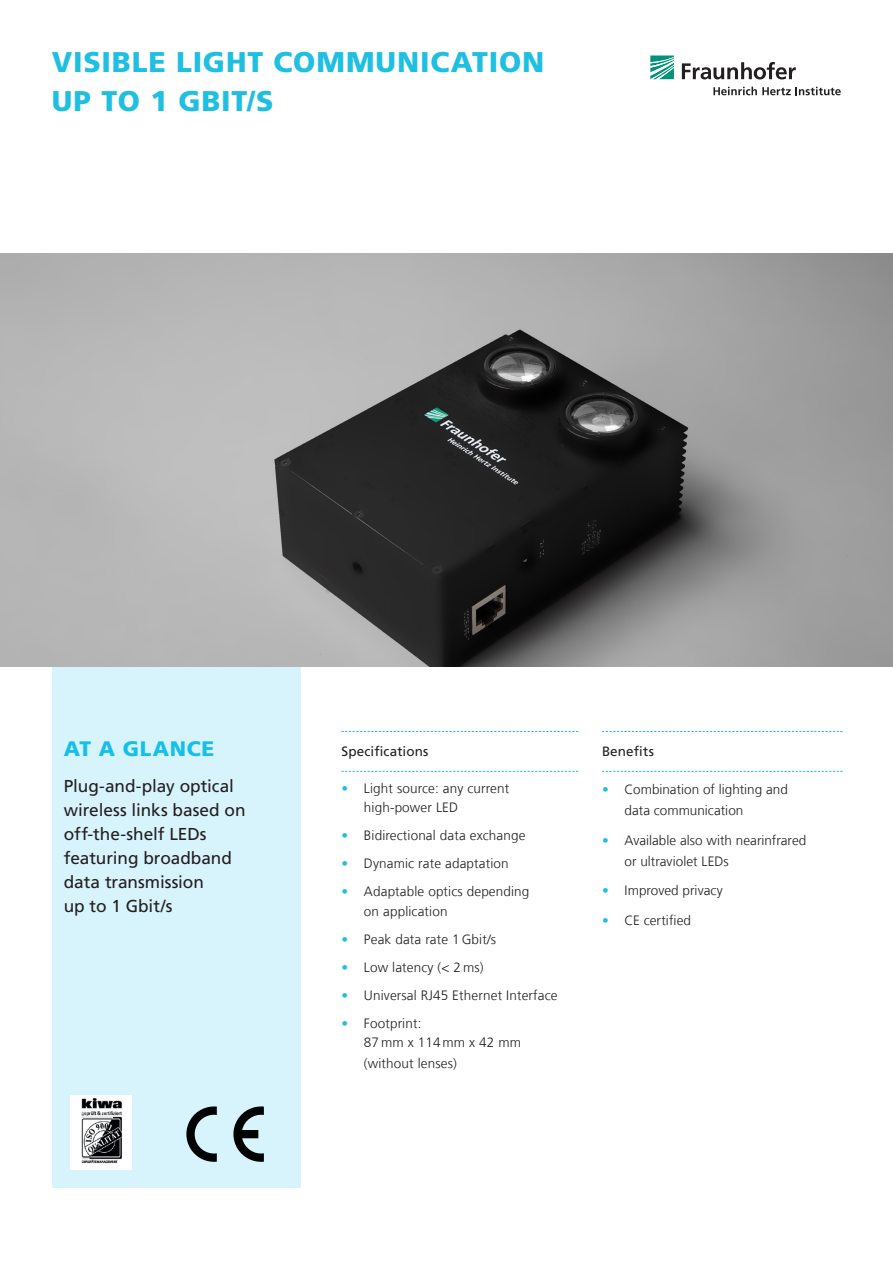
<style>
.page{position:relative;width:893px;height:1263px;background:#fff}
.page>*{position:absolute;margin:0;border:0;box-sizing:border-box;transform-origin:0 0}
._1_Standardüberschri{font:900 28.5px/39px "Frutiger LT Com";letter-spacing:.03em;color:#1ebfe1}
._1_Standardüberschri-2{font:900 21px "Frutiger LT Com";letter-spacing:.03em;color:#15bfe9}
._3_Fließtext{font:17.25px/24px "Frutiger LT Com";letter-spacing:-.005em;color:#231f20}
.t1{font:300 13.5px/21px "Frutiger LT Com";letter-spacing:.01em;color:#231f20}
._4_Zwischenüberschri{font:13.5px "Frutiger LT Com";letter-spacing:.01em;color:#231f20}
.t2{font:300 13.5px "Frutiger LT Com";color:#1ebfe1}
</style>
<div class="page">
<div style="left:52px;top:265px;width:249px;height:923px;background:#d7f3fb"></div>
<img style="left:0;top:254px;width:893px;height:412px">
<svg style="left:602px;top:731px;width:240px;height:1px"></svg>
<svg style="left:602px;top:771px;width:240px;height:1px"></svg>
<svg style="left:341px;top:731px;width:237px;height:1px"></svg>
<svg style="left:341px;top:771px;width:237px;height:1px"></svg>
<svg style="left:650px;top:56px;width:24px;height:23px"></svg>
<svg style="left:682px;top:62px;width:114px;height:17px"></svg>
<svg style="left:713px;top:87px;width:128px;height:8px"></svg>
<img style="left:71px;top:1096px;width:61px;height:73px">
<svg style="left:186px;top:1106px;width:31px;height:56px"></svg>
<svg style="left:233px;top:1106px;width:31px;height:56px"></svg>
<p class="_1_Standardüberschri" style="left:52px;top:43px;width:494px">VISIBLE LIGHT COMMUNICATION<br>UP TO 1 GBIT S/</p>
<p class="_1_Standardüberschri-2" style="left:64px;top:736px;width:152px">AT A GLANCE</p>
<p class="_3_Fließtext" style="left:64px;top:774px;width:183px">Plug-and-play optical wireless links based on off-the-shelf LEDs featuring broadband data transmission<br>up to 1 Gbit s/</p>
<p class="_4_Zwischenüberschri" style="left:341px;top:743px;width:89px">Specifications</p>
<p class="t1" style="left:364px;top:777px;width:147px">Light source: any current</p>
<p class="t2" style="left:341px;top:780px;width:8px">•</p>
<p class="t2" style="left:341px;top:827px;width:8px">•</p>
<p class="t1" style="left:364px;top:797px;width:96px">high-power LED</p>
<p class="t1" style="left:364px;top:825px;width:163px">Bidirectional data exchange</p>
<p class="t2" style="left:341px;top:856px;width:8px">•</p>
<p class="t1" style="left:364px;top:853px;width:146px">Dynamic rate adaptation</p>
<p class="t2" style="left:341px;top:884px;width:8px">•</p>
<p class="t1" style="left:364px;top:881px;width:167px">Adaptable optics depending</p>
<p class="t2" style="left:341px;top:931px;width:8px">•</p>
<p class="t1" style="left:364px;top:900px;width:85px">on application</p>
<p class="t1" style="left:364px;top:928px;width:134px">Peak data rate 1Gbit s/</p>
<p class="t2" style="left:341px;top:959px;width:8px">•</p>
<p class="t1" style="left:364px;top:956px;width:121px">Low latency (&lt; 2ms(</p>
<p class="t2" style="left:341px;top:987px;width:8px">•</p>
<p class="t1" style="left:364px;top:984px;width:195px">Universal RJ45 Ethernet Interface</p>
<p class="t2" style="left:341px;top:1015px;width:8px">•</p>
<p class="t1" style="left:364px;top:1012px;width:59px">Footprint:</p>
<p class="t1" style="left:364px;top:1032px;width:158px">87mm x 114mm x 42 mm (without lenses(</p>
<p class="_4_Zwischenüberschri" style="left:602px;top:743px;width:53px">Benefits</p>
<p class="t1" style="left:625px;top:779px;width:165px">Combination of lighting and</p>
<p class="t2" style="left:602px;top:781px;width:8px">•</p>
<p class="t2" style="left:602px;top:832px;width:8px">•</p>
<p class="t2" style="left:602px;top:883px;width:8px">•</p>
<p class="t2" style="left:602px;top:912px;width:8px">•</p>
<p class="t1" style="left:625px;top:800px;width:120px">data communication</p>
<p class="t1" style="left:625px;top:829px;width:183px">Available also with nearinfrared</p>
<p class="t1" style="left:625px;top:850px;width:106px">or ultraviolet LEDs</p>
<p class="t1" style="left:625px;top:880px;width:100px">Improved privacy</p>
<p class="t1" style="left:625px;top:909px;width:68px">CE certified</p>
</div>
